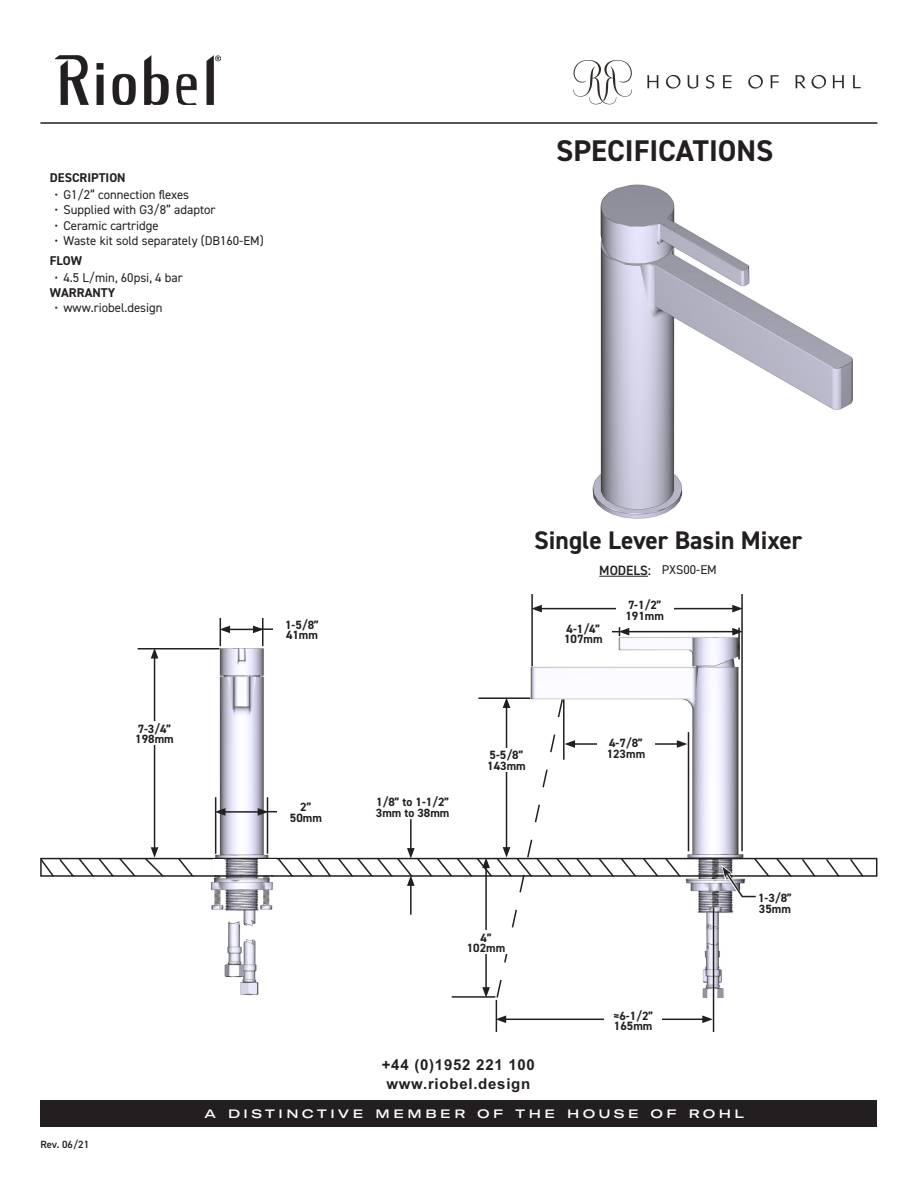
<style>
.page{position:relative;width:918px;height:1188px;background:#fff}
.page>*{position:absolute;margin:0;border:0;box-sizing:border-box;transform-origin:0 0}
.t1{font:700 30px "DIN2014";color:#231f20}
.Product_Title{font:700 25.5px "DIN2014";color:#231f20}
.t2{font:700 15px/18.8px "Arial";letter-spacing:.05em;color:#231f20;text-align:center}
.t3{font:600 13.5px "DIN2014";color:#231f20}
.Basic_Content{font:12.75px "DIN2014";color:#231f20}
.Headings{font:700 12.75px "DIN2014";color:#231f20}
.Measurements{font:700 12px "DIN2014";color:#231f20}
.t4{font:500 expanded 12px "GT America";letter-spacing:.3em;color:#fff}
.t5{font:600 10.5px "DIN2014";letter-spacing:-.005em;color:#231f20}
</style>
<div class="page">
<hr style="left:599px;top:576px;width:49px;height:1px;background:#231f20">
<img style="left:137px;top:618px;width:127px;height:79px">
<img style="left:530px;top:612px;width:210px;height:85px">
<img style="left:592px;top:86px;width:286px;height:433px">
<div style="left:40px;top:1100px;width:837px;height:27px;background:#231f20"></div>
<svg style="left:573px;top:60px;width:59px;height:44px"></svg>
<svg style="left:647px;top:75px;width:11px;height:13px"></svg>
<svg style="left:687px;top:75px;width:11px;height:14px"></svg>
<svg style="left:706px;top:75px;width:8px;height:14px"></svg>
<svg style="left:723px;top:75px;width:9px;height:13px"></svg>
<svg style="left:748px;top:75px;width:15px;height:14px"></svg>
<svg style="left:666px;top:75px;width:15px;height:14px"></svg>
<svg style="left:770px;top:75px;width:9px;height:13px"></svg>
<svg style="left:795px;top:75px;width:31px;height:14px"></svg>
<svg style="left:832px;top:75px;width:12px;height:13px"></svg>
<svg style="left:853px;top:75px;width:8px;height:13px"></svg>
<img style="left:55px;top:55px;width:165px;height:49px">
<hr style="left:40px;top:122px;width:837px;height:2px;background:#231f20">
<hr style="left:138px;top:648px;width:82px;height:2px;background:#231f20">
<hr style="left:154px;top:656px;width:1px;height:194px;background:#231f20">
<svg style="left:151px;top:649px;width:7px;height:10px"></svg>
<svg style="left:220px;top:618px;width:44px;height:28px"></svg>
<hr style="left:260px;top:628px;width:24px;height:2px;background:#231f20">
<div style="left:273px;top:618px;width:58px;height:23px;background:#fff"></div>
<hr style="left:531px;top:594px;width:2px;height:72px;background:#231f20">
<hr style="left:741px;top:594px;width:2px;height:257px;background:#231f20">
<hr style="left:540px;top:608px;width:195px;height:1px;background:#231f20">
<svg style="left:531px;top:605px;width:11px;height:7px"></svg>
<svg style="left:732px;top:605px;width:11px;height:7px"></svg>
<div style="left:616px;top:598px;width:57px;height:24px;background:#fff"></div>
<hr style="left:738px;top:628px;width:2px;height:31px;background:#231f20">
<hr style="left:627px;top:631px;width:108px;height:1px;background:#231f20">
<svg style="left:619px;top:627px;width:10px;height:9px"></svg>
<svg style="left:732px;top:628px;width:11px;height:7px"></svg>
<hr style="left:585px;top:631px;width:35px;height:1px;background:#231f20">
<div style="left:555px;top:622px;width:57px;height:23px;background:#fff"></div>
<hr style="left:713px;top:908px;width:1px;height:124px;background:#231f20">
<hr style="left:504px;top:1019px;width:201px;height:1px;background:#231f20">
<svg style="left:497px;top:1015px;width:9px;height:8px"></svg>
<svg style="left:702px;top:1015px;width:11px;height:8px"></svg>
<div style="left:605px;top:1008px;width:57px;height:24px;background:#fff"></div>
<hr style="left:496px;top:1000px;width:1px;height:32px;background:#231f20">
<svg style="left:40px;top:697px;width:838px;height:302px"></svg>
<p class="Headings" style="left:50px;top:169px;width:77px">DESCRIPTION</p>
<p class="Basic_Content" style="left:54px;top:187px;width:136px">• G1/2” connection flexes</p>
<p class="Basic_Content" style="left:54px;top:202px;width:162px">• Supplied with G3/8” adaptor</p>
<p class="Basic_Content" style="left:54px;top:217px;width:106px">• Ceramic cartridge</p>
<p class="Basic_Content" style="left:54px;top:233px;width:211px">• Waste kit sold separately (DB160-EM)</p>
<p class="Headings" style="left:50px;top:252px;width:34px">FLOW</p>
<p class="Basic_Content" style="left:54px;top:269px;width:130px">• 4.5 L/min, 60psi, 4 bar</p>
<p class="Headings" style="left:50px;top:284px;width:67px">WARRANTY</p>
<p class="Basic_Content" style="left:54px;top:300px;width:110px">• www.riobel.design</p>
<p class="t1" style="left:556px;top:131px;width:219px">SPECIFICATIONS</p>
<p class="Measurements" style="left:138px;top:721px;width:35px">7-3/4”</p>
<p class="Measurements" style="left:135px;top:731px;width:40px">198mm</p>
<p class="Measurements" style="left:285px;top:617px;width:35px">1-5/8”</p>
<p class="Measurements" style="left:286px;top:627px;width:34px">41mm</p>
<p class="Measurements" style="left:300px;top:799px;width:13px">2”</p>
<p class="Measurements" style="left:290px;top:810px;width:34px">50mm</p>
<p class="Product_Title" style="left:534px;top:523px;width:269px">Single Lever Basin Mixer</p>
<p class="t3" style="left:599px;top:561px;width:53px">MODELS:</p>
<p class="Basic_Content" style="left:662px;top:562px;width:56px">PXS00-EM</p>
<p class="Measurements" style="left:376px;top:794px;width:75px">1/8” to 1-1/2”</p>
<p class="Measurements" style="left:376px;top:805px;width:75px">3mm to 38mm</p>
<p class="Measurements" style="left:490px;top:747px;width:35px">5-5/8”</p>
<p class="Measurements" style="left:487px;top:758px;width:40px">143mm</p>
<p class="Measurements" style="left:567px;top:621px;width:35px">4-1/4”</p>
<p class="Measurements" style="left:564px;top:631px;width:40px">107mm</p>
<p class="Measurements" style="left:628px;top:597px;width:35px">7-1/2”</p>
<p class="Measurements" style="left:626px;top:607px;width:40px">191mm</p>
<p class="Measurements" style="left:609px;top:735px;width:35px">4-7/8”</p>
<p class="Measurements" style="left:607px;top:746px;width:40px">123mm</p>
<p class="Measurements" style="left:481px;top:930px;width:13px">4”</p>
<p class="Measurements" style="left:467px;top:940px;width:40px">102mm</p>
<p class="t2" style="left:382px;top:1055px;width:155px">+44 (0)1952 221 100 www.riobel.design</p>
<p class="Measurements" style="left:613px;top:1007px;width:41px">≈6-1/2”</p>
<p class="Measurements" style="left:614px;top:1018px;width:40px">165mm</p>
<p class="Measurements" style="left:758px;top:890px;width:35px">1-3/8”</p>
<p class="Measurements" style="left:759px;top:901px;width:34px">35mm</p>
<p class="t5" style="left:40px;top:1138px;width:50px">Rev. 06/21</p>
<p class="t4" style="left:204px;top:1106px;width:541px">A DISTINCTIVE MEMBER OF THE HOUSE OF ROHL</p>
</div>
